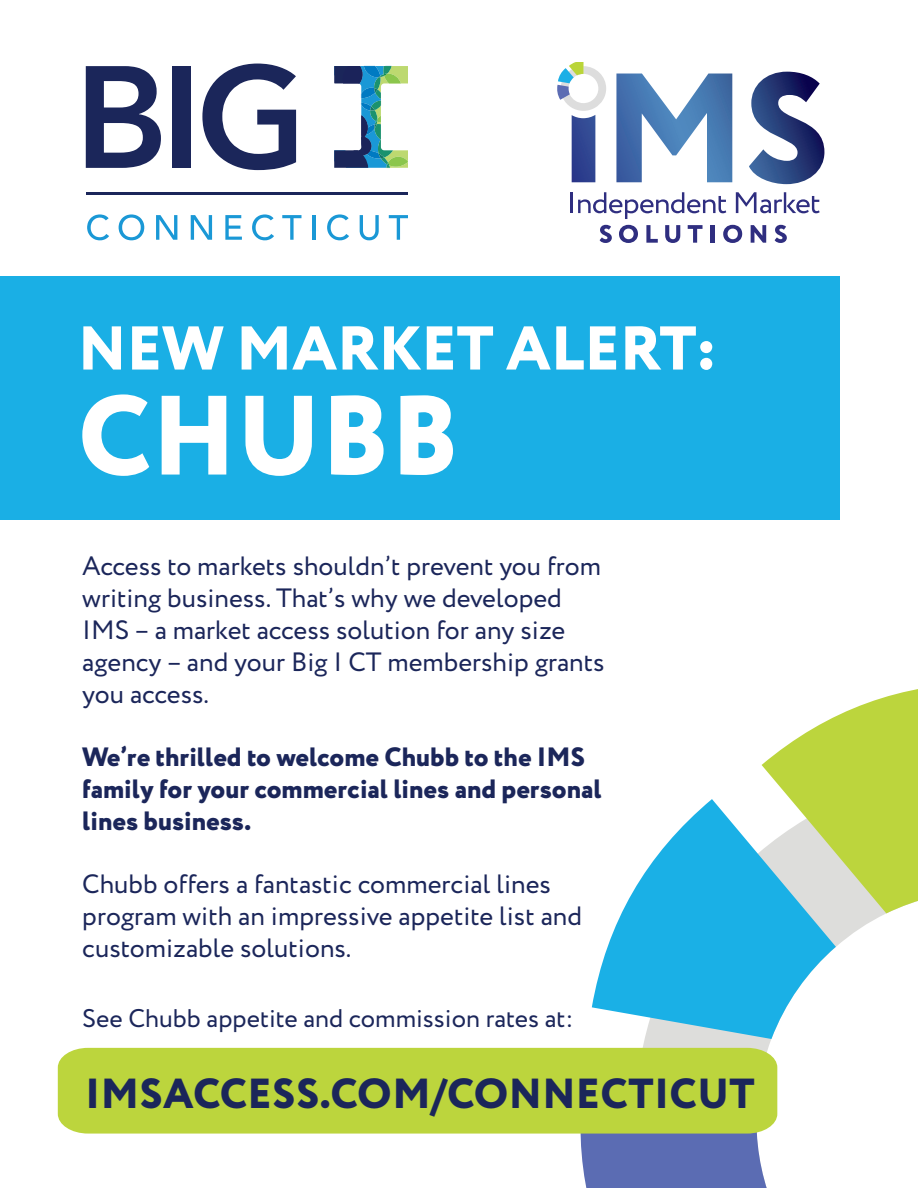
<style>
.page{position:relative;width:918px;height:1188px;background:#fff}
.page>*{position:absolute;margin:0;border:0;box-sizing:border-box;transform-origin:0 0}
.t1{font:800 112.5px "Circe";color:#fff}
.t2{font:800 61.65px "Circe";color:#fff}
.t3{font:800 42px "Circe";letter-spacing:.01em;color:#1b265a}
.t4{font:26.55px/31.8px "Circe";color:#1b265a}
.t5{font:800 26.55px/31.8px "Circe";color:#1b265a}
.t6{font:25.5px "Circe";color:#1b265a}
</style>
<div class="page">
<div style="left:0;top:276px;width:840px;height:244px;background:#1aafe5"></div>
<svg style="left:557px;top:63px;width:267px;height:121px"></svg>
<hr style="left:570px;top:192px;width:3px;height:21px;background:#2f2e80">
<svg style="left:578px;top:192px;width:148px;height:27px"></svg>
<svg style="left:736px;top:192px;width:84px;height:21px"></svg>
<svg style="left:600px;top:225px;width:12px;height:18px"></svg>
<svg style="left:619px;top:225px;width:19px;height:18px"></svg>
<svg style="left:646px;top:225px;width:12px;height:18px"></svg>
<svg style="left:665px;top:225px;width:15px;height:18px"></svg>
<svg style="left:688px;top:225px;width:15px;height:18px"></svg>
<div style="left:710px;top:225px;width:5px;height:18px;background:#2f2e80"></div>
<svg style="left:723px;top:225px;width:19px;height:18px"></svg>
<svg style="left:751px;top:225px;width:15px;height:18px"></svg>
<svg style="left:775px;top:225px;width:12px;height:18px"></svg>
<svg style="left:670px;top:913px;width:217px;height:204px"></svg>
<div style="left:580px;top:1134px;width:187px;height:54px;background:#5b6cb3"></div>
<svg style="left:762px;top:689px;width:156px;height:224px"></svg>
<svg style="left:592px;top:799px;width:244px;height:240px;fill:#1ab0e6"></svg>
<div style="left:58px;top:1048px;width:719px;height:86px;background:#bcd53d"></div>
<svg style="left:86px;top:66px;width:75px;height:102px"></svg>
<div style="left:173px;top:66px;width:18px;height:102px;background:#1b265a"></div>
<svg style="left:202px;top:64px;width:94px;height:106px"></svg>
<hr style="left:86px;top:192px;width:322px;height:3px;background:#1b265a">
<svg style="left:334px;top:66px;width:74px;height:102px"></svg>
<svg style="left:87px;top:214px;width:22px;height:26px"></svg>
<svg style="left:119px;top:214px;width:25px;height:26px"></svg>
<svg style="left:156px;top:215px;width:21px;height:25px"></svg>
<svg style="left:191px;top:215px;width:21px;height:25px"></svg>
<svg style="left:225px;top:215px;width:17px;height:25px"></svg>
<svg style="left:252px;top:214px;width:22px;height:26px"></svg>
<svg style="left:282px;top:215px;width:20px;height:25px"></svg>
<hr style="left:312px;top:215px;width:3px;height:25px;background:#1a98d6">
<svg style="left:327px;top:214px;width:22px;height:26px"></svg>
<svg style="left:360px;top:215px;width:19px;height:25px"></svg>
<svg style="left:389px;top:215px;width:19px;height:25px"></svg>
<p class="t2" style="left:78px;top:307px;width:640px">NEW MARKET ALERT:</p>
<p class="t1" style="left:78px;top:360px;width:383px">CHUBB</p>
<p class="t4" style="left:82px;top:551px;width:524px">Access to markets shouldn’t prevent you from writing business. That’s why we developed IMS – a market access solution for any size agency – and your Big I CT membership grants you access.</p>
<p class="t5" style="left:82px;top:743px;width:521px">We’re thrilled to welcome Chubb to the IMS family for your commercial lines and personal lines business.</p>
<p class="t4" style="left:82px;top:869px;width:501px">Chubb offers a fantastic commercial lines program with an impressive appetite list and customizable solutions.</p>
<p class="t6" style="left:82px;top:1001px;width:493px">See Chubb appetite and commission rates at:</p>
<p class="t3" style="left:85px;top:1065px;width:671px">IMSACCESS.COM/CONNECTICUT</p>
</div>
